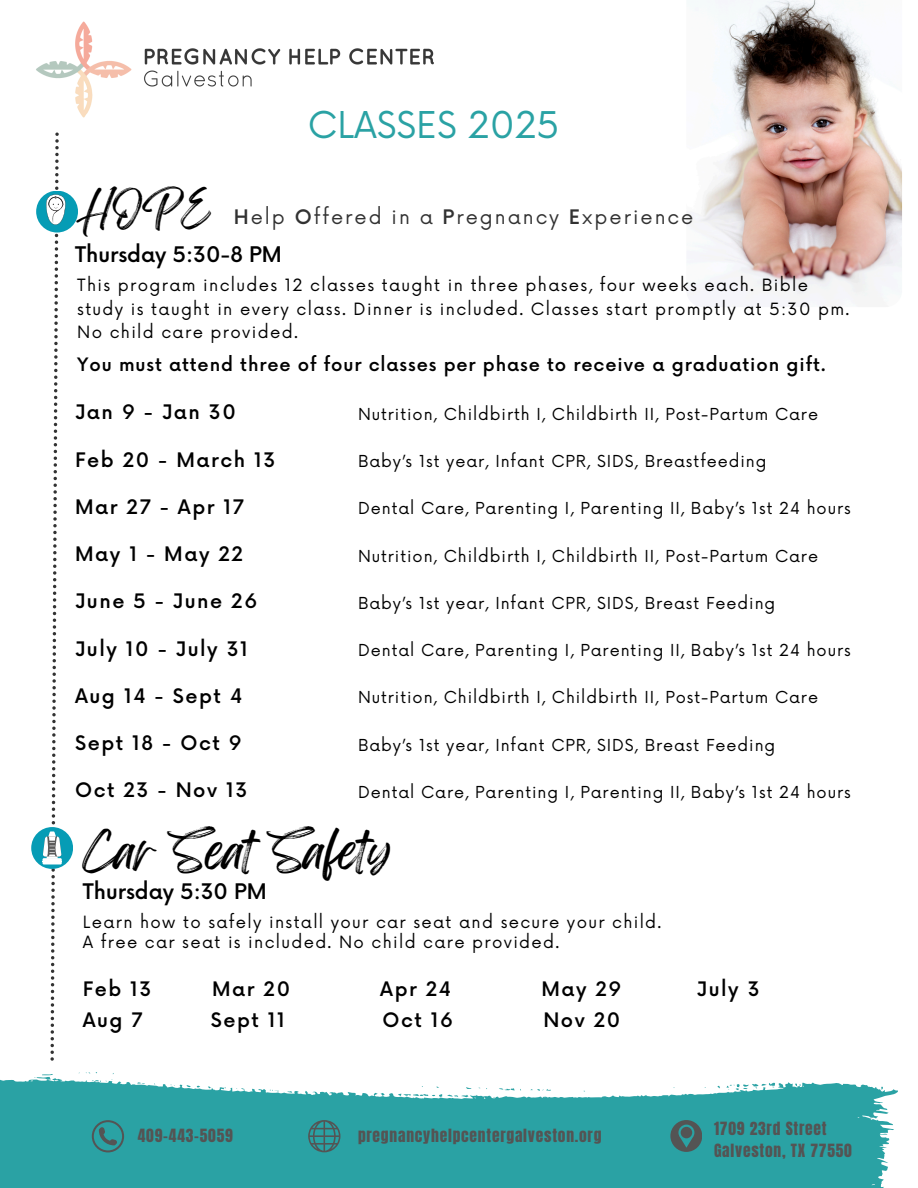
<style>
.page{position:relative;width:918px;height:1188px;background:#fff}
.page>*{position:absolute;margin:0;border:0;box-sizing:border-box;transform-origin:0 0}
.t1{font:43.05px "Feeling Passionate";color:#000}
.t2{font:40.8px "Feeling Passionate";color:#000}
.t3{font:36px "Now";color:#2aa2a4}
.t4{font:500 21px "Now";color:#000}
.t5{font:500 19.5px "Now";letter-spacing:.08em;color:#000}
.t6{font:19.5px "Now";letter-spacing:.1em;color:#323232}
.t7{font:500 18px "Now";letter-spacing:.05em;color:#000}
.t8{font:16.5px/23.7px "Now";letter-spacing:.08em;color:#000}
.t9{font:16.05px "Now";letter-spacing:.06em;color:#000}
.t10{font:15.45px "Anton";letter-spacing:.05em;color:#545454}
.s1{font-weight:500}
</style>
<div class="page">
<svg style="left:0;top:1078px;width:898px;height:110px;background:#43adaf"></svg>
<svg style="left:374px;top:1093px;width:11px;height:3px"></svg>
<svg style="left:137px;top:1082px;width:8px;height:2px"></svg>
<svg style="left:795px;top:1084px;width:6px;height:3px"></svg>
<svg style="left:499px;top:1087px;width:22px;height:4px"></svg>
<svg style="left:34px;top:1074px;width:19px;height:7px"></svg>
<svg style="left:398px;top:1086px;width:73px;height:12px"></svg>
<svg style="left:270px;top:1090px;width:9px;height:2px"></svg>
<svg style="left:236px;top:1087px;width:9px;height:3px"></svg>
<svg style="left:530px;top:1089px;width:21px;height:2px"></svg>
<svg style="left:86px;top:1072px;width:28px;height:10px"></svg>
<svg style="left:727px;top:1082px;width:48px;height:8px"></svg>
<svg style="left:92px;top:1120px;width:32px;height:32px"></svg>
<svg style="left:308px;top:1120px;width:32px;height:32px"></svg>
<img style="left:36px;top:21px;width:398px;height:112px">
<svg style="left:670px;top:1120px;width:32px;height:32px"></svg>
<div style="left:36px;top:191px;width:42px;height:42px;background:#069cb5;border-radius:50%"></div>
<div style="left:31px;top:827px;width:42px;height:42px;background:#069cb5;border-radius:50%"></div>
<svg style="left:43px;top:133px;width:23px;height:928px"></svg>
<img style="left:688px;top:0;width:214px;height:298px">
<h4 class="t3" style="left:308px;top:105px;width:253px">CLASSES 2025</h4>
<p class="t2" style="left:77px;top:177px;width:133px">HOPE</p>
<p class="t4" style="left:75px;top:243px;width:208px">Thursday 5:30-8 PM</p>
<h1 class="t6" style="left:234px;top:206px;width:461px"><span class="s1">H</span>elp <span class="s1">O</span>ffered in a <span class="s1">P</span>regnancy <span class="s1">E</span>xperience</h1>
<p class="t8" style="left:77px;top:274px;width:774px">This program includes 12 classes taught in three phases, four weeks each. Bible study is taught in every class. Dinner is included. Classes start promptly at 5:30 pm.<br>No child care provided.</p>
<p class="t7" style="left:77px;top:355px;width:750px">You must attend three of four classes per phase to receive a graduation gift.</p>
<p class="t5" style="left:75px;top:402px;width:162px">Jan 9 - Jan 30</p>
<p class="t5" style="left:75px;top:449px;width:202px">Feb 20 - March 13</p>
<p class="t5" style="left:75px;top:496px;width:171px">Mar 27 - Apr 17</p>
<p class="t5" style="left:75px;top:544px;width:170px">May 1 - May 22</p>
<h3 class="t5" style="left:75px;top:591px;width:184px">June 5 - June 26</h3>
<h3 class="t5" style="left:75px;top:638px;width:174px">July 10 - July 31</h3>
<h3 class="t5" style="left:75px;top:685px;width:169px">Aug 14 - Sept 4</h3>
<h3 class="t5" style="left:75px;top:733px;width:168px">Sept 18 - Oct 9</h3>
<p class="t5" style="left:75px;top:780px;width:174px">Oct 23 - Nov 13</p>
<h5 class="t9" style="left:358px;top:405px;width:462px">Nutrition, Childbirth I, Childbirth II, Post-Partum Care</h5>
<h4 class="t9" style="left:358px;top:452px;width:410px">Baby’s 1st year, Infant CPR, SIDS, Breastfeeding</h4>
<p class="t9" style="left:358px;top:500px;width:494px">Dental Care, Parenting I, Parenting II, Baby’s 1st 24 hours</p>
<p class="t9" style="left:358px;top:547px;width:462px">Nutrition, Childbirth I, Childbirth II, Post-Partum Care</p>
<h4 class="t9" style="left:358px;top:594px;width:419px">Baby’s 1st year, Infant CPR, SIDS, Breast Feeding</h4>
<p class="t9" style="left:358px;top:641px;width:494px">Dental Care, Parenting I, Parenting II, Baby’s 1st 24 hours</p>
<h6 class="t9" style="left:358px;top:689px;width:462px">Nutrition, Childbirth I, Childbirth II, Post-Partum Care</h6>
<p class="t9" style="left:358px;top:736px;width:419px">Baby’s 1st year, Infant CPR, SIDS, Breast Feeding</p>
<p class="t9" style="left:358px;top:783px;width:494px">Dental Care, Parenting I, Parenting II, Baby’s 1st 24 hours</p>
<p class="t1" style="left:83px;top:817px;width:311px">Car Seat Safety</p>
<p class="t4" style="left:83px;top:880px;width:186px">Thursday 5:30 PM</p>
<p class="t8" style="left:83px;top:911px;width:580px">Learn how to safely install your car seat and secure your child.</p>
<p class="t8" style="left:83px;top:931px;width:478px">A free car seat is included. No child care provided.</p>
<p class="t5" style="left:83px;top:978px;width:70px">Feb 13</p>
<p class="t5" style="left:212px;top:978px;width:79px">Mar 20</p>
<p class="t5" style="left:380px;top:978px;width:72px">Apr 24</p>
<p class="t5" style="left:541px;top:978px;width:82px">May 29</p>
<p class="t5" style="left:697px;top:978px;width:64px">July 3</p>
<p class="t5" style="left:83px;top:1010px;width:61px">Aug 7</p>
<p class="t5" style="left:211px;top:1010px;width:76px">Sept 11</p>
<p class="t5" style="left:383px;top:1010px;width:72px">Oct 16</p>
<p class="t5" style="left:543px;top:1010px;width:78px">Nov 20</p>
<h2 class="t10" style="left:138px;top:1124px;width:97px">409-443-5059</h2>
<h4 class="t10" style="left:358px;top:1124px;width:245px">pregnancyhelpcentergalveston.org</h4>
<p class="t10" style="left:714px;top:1118px;width:114px">1709 23rd Street</p>
<p class="t10" style="left:714px;top:1139px;width:139px">Galveston, TX 77550</p>
</div>
